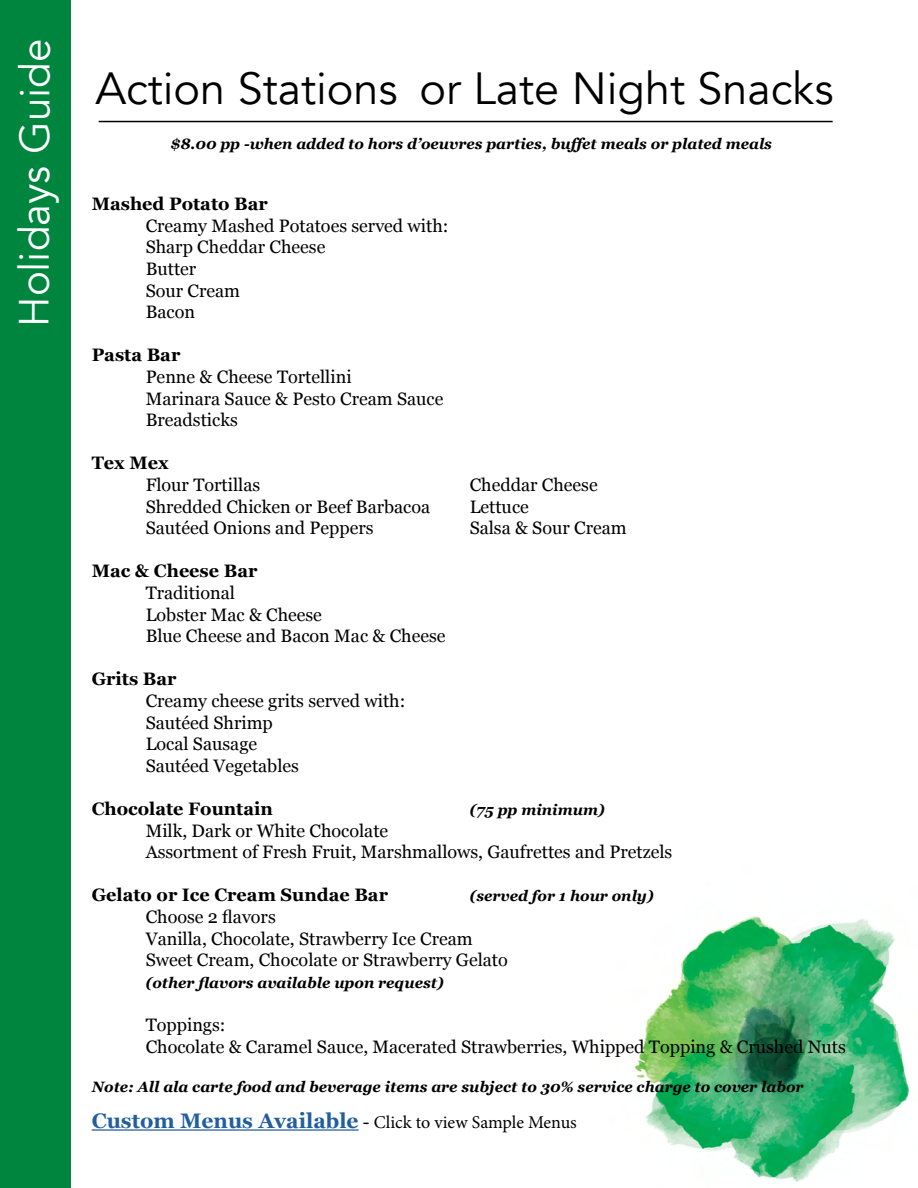
<style>
.page{position:relative;width:918px;height:1188px;background:#fff}
.page>*{position:absolute;margin:0;border:0;box-sizing:border-box;transform-origin:0 0}
.t1{font:45px "Avenir";color:#000}
.t2{font:42px "Avenir";letter-spacing:-.005em;color:#fff}
.t3{font:18px/21.6px "Georgia";color:#000}
.t4{font:700 18px "Georgia";color:#000}
.t5{font:18px "Minion Pro";color:#000}
.t6{font:italic 700 15px "Georgia";color:#000}
.s1{font-family:"Georgia";font-weight:700;font-size:21px;color:#215e9e}
.s2{font-family:"Georgia"}
</style>
<div class="page">
<img style="left:634px;top:916px;width:276px;height:267px">
<div style="left:0;top:0;width:70px;height:1188px;background:#00853e"></div>
<hr style="left:92px;top:1129px;width:267px;height:2px;background:#215e9e">
<hr style="left:99px;top:121px;width:734px;height:1px;background:#000">
<h2 class="t2" style="left:10px;top:327px;width:290px;rotate:-90deg">Holidays Guide</h2>
<h1 class="t1" style="left:95px;top:61px;width:740px">Action Stations or Late Night Snacks</h1>
<p class="t6" style="left:171px;top:133px;width:603px">$8.00 pp -when added to hors d’oeuvres parties, buffet meals or plated meals</p>
<p class="t4" style="left:92px;top:190px;width:178px">Mashed Potato Bar</p>
<p class="t3" style="left:146px;top:214px;width:304px">Creamy Mashed Potatoes served with:<br>Sharp Cheddar Cheese<br>Butter<br>Sour Cream<br>Bacon</p>
<p class="t4" style="left:92px;top:342px;width:90px">Pasta Bar</p>
<p class="t3" style="left:146px;top:365px;width:299px">Penne &amp; Cheese Tortellini<br>Marinara Sauce &amp; Pesto Cream Sauce<br>Breadsticks</p>
<p class="t4" style="left:92px;top:450px;width:79px">Tex Mex</p>
<p class="t3" style="left:146px;top:473px;width:116px">Flour Tortillas</p>
<p class="t3" style="left:470px;top:473px;width:130px">Cheddar Cheese</p>
<p class="t3" style="left:146px;top:495px;width:286px">Shredded Chicken or Beef Barbacoa</p>
<p class="t3" style="left:470px;top:495px;width:61px">Lettuce</p>
<p class="t3" style="left:146px;top:516px;width:230px">Sautéed Onions and Peppers</p>
<p class="t3" style="left:470px;top:516px;width:159px">Salsa &amp; Sour Cream</p>
<p class="t4" style="left:92px;top:558px;width:167px">Mac &amp; Cheese Bar</p>
<p class="t3" style="left:146px;top:581px;width:301px">Traditional<br>Lobster Mac &amp; Cheese<br>Blue Cheese and Bacon Mac &amp; Cheese</p>
<p class="t4" style="left:92px;top:666px;width:86px">Grits Bar</p>
<p class="t3" style="left:146px;top:689px;width:261px">Creamy cheese grits served with:<br>Sautéed Shrimp<br>Local Sausage<br>Sautéed Vegetables</p>
<p class="t4" style="left:92px;top:795px;width:183px">Chocolate Fountain</p>
<p class="t6" style="left:470px;top:799px;width:137px">(75 pp minimum)</p>
<p class="t3" style="left:146px;top:819px;width:528px">Milk, Dark or White Chocolate<br>Assortment of Fresh Fruit, Marshmallows, Gaufrettes and Pretzels</p>
<p class="t4" style="left:92px;top:882px;width:298px">Gelato or Ice Cream Sundae Bar</p>
<p class="t6" style="left:470px;top:885px;width:186px">(served for 1 hour only)</p>
<p class="t3" style="left:146px;top:905px;width:364px">Choose 2 flavors<br>Vanilla, Chocolate, Strawberry Ice Cream<br>Sweet Cream, Chocolate or Strawberry Gelato</p>
<p class="t6" style="left:146px;top:971px;width:300px">(other flavors available upon request)</p>
<p class="t3" style="left:146px;top:1013px;width:702px">Toppings:<br>Chocolate &amp; Caramel Sauce, Macerated Strawberries, Whipped Topping &amp; Crushed Nuts</p>
<p class="t6" style="left:92px;top:1076px;width:713px">Note: All ala carte food and beverage items are subject to 30% service charge to cover labor</p>
<p class="t5" style="left:92px;top:1110px;width:487px"><span class="s1">Custom Menus Available</span> <span class="s2">-</span> Click to view Sample Menus</p>
</div>
